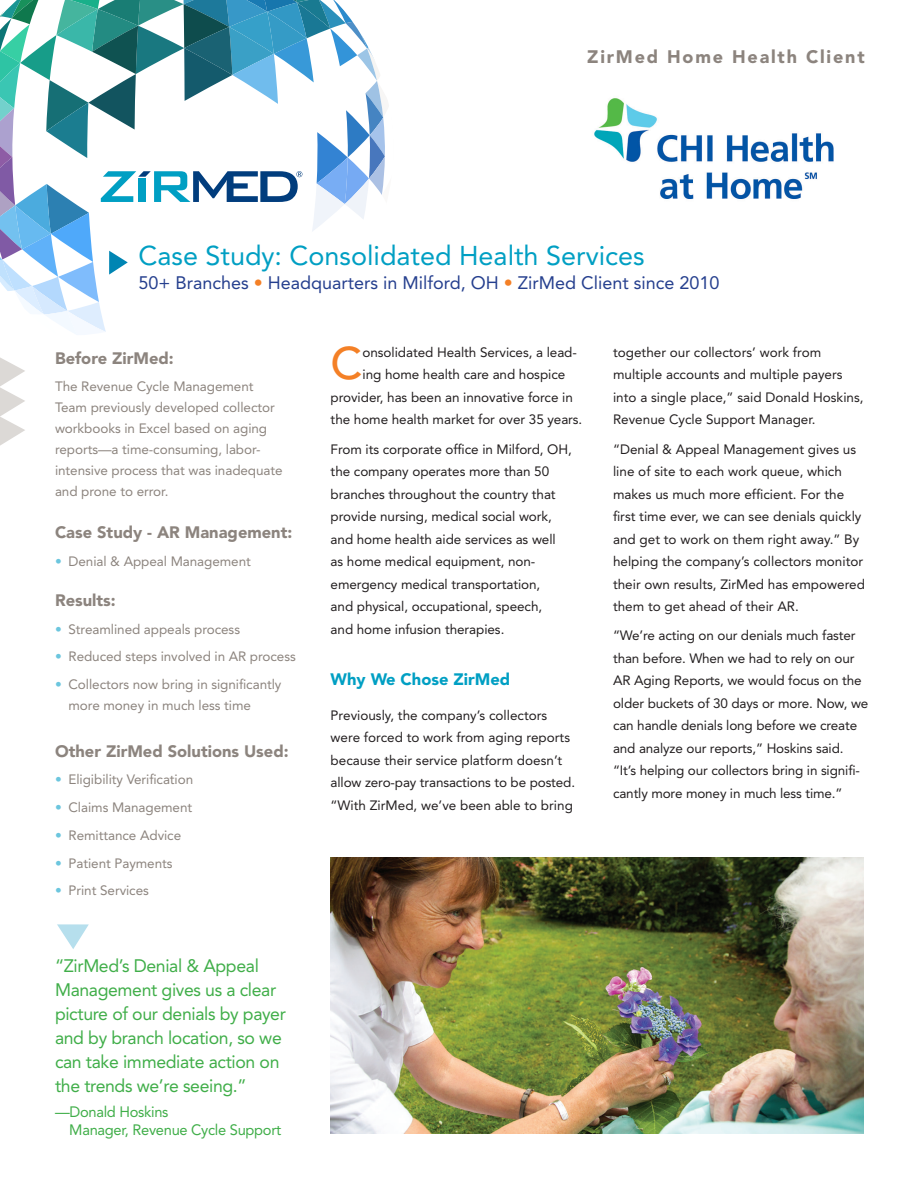
<style>
.page{position:relative;width:918px;height:1188px;background:#fff}
.page>*{position:absolute;margin:0;border:0;box-sizing:border-box;transform-origin:0 0}
.t1{font:500 45.3px "Avenir";color:#f48026}
.t2{font:27px "Avenir";color:#009fc3}
.t3{font:18px/24px "Avenir";letter-spacing:-.02em;color:#40ae49}
.t4{font:18px "Avenir";color:#253f8e}
.Running_Head_at_top{font:900 18px "Avenir";letter-spacing:.1em;color:#8c847e}
.Running_Head_at_top-2{font:900 16.5px "Avenir";color:#8c847e}
.t5{font:900 16.5px "Avenir";color:#009fc3}
.t6{font:15px "Avenir";letter-spacing:-.02em;color:#40ae49}
.t7{font:13.5px/22.5px "Avenir";letter-spacing:-.005em;color:#231f20}
.t8{font:13.5px/21px "Avenir";letter-spacing:-.005em;color:#8c847e}
.s1{color:#f48026}
.s2{color:#6cc6de}
</style>
<div class="page">
<svg style="left:57px;top:924px;width:32px;height:25px"></svg>
<img style="left:594px;top:98px;width:240px;height:101px">
<img style="left:331px;top:858px;width:533px;height:276px">
<svg style="left:0;top:0;width:385px;height:335px"></svg>
<svg style="left:0;top:357px;width:25px;height:89px"></svg>
<p class="Running_Head_at_top" style="left:587px;top:46px;width:279px">ZirMed Home Health Client</p>
<p class="t2" style="left:138px;top:240px;width:508px">Case Study: Consolidated Health Services</p>
<p class="t4" style="left:138px;top:273px;width:583px">50+ Branches <span class="s1">•</span> Headquarters in Milford, OH <span class="s1">•</span> ZirMed Client since 2010</p>
<p class="Running_Head_at_top-2" style="left:55px;top:348px;width:120px">Before ZirMed:</p>
<p class="t8" style="left:55px;top:376px;width:229px">The Revenue Cycle Management<br>Team previously developed collector workbooks in Excel based on aging reports—a time-consuming, labor&shy;intensive process that was inadequate and prone to error.</p>
<p class="Running_Head_at_top-2" style="left:55px;top:523px;width:239px">Case Study - AR Management:</p>
<p class="t8" style="left:55px;top:551px;width:197px"><span class="s2">•</span> Denial &amp; Appeal Management</p>
<p class="Running_Head_at_top-2" style="left:55px;top:590px;width:62px">Results:</p>
<p class="t8" style="left:55px;top:618px;width:187px"><span class="s2">•</span> Streamlined appeals process</p>
<p class="t8" style="left:55px;top:646px;width:242px"><span class="s2">•</span> Reduced steps involved in AR process</p>
<p class="t8" style="left:69px;top:674px;width:214px;text-indent:-14px"><span class="s2">•</span> Collectors now bring in significantly more money in much less time</p>
<p class="Running_Head_at_top-2" style="left:55px;top:741px;width:235px">Other ZirMed Solutions Used:</p>
<p class="t8" style="left:55px;top:769px;width:140px"><span class="s2">•</span> Eligibility Verification</p>
<p class="t8" style="left:55px;top:797px;width:139px"><span class="s2">•</span> Claims Management</p>
<p class="t8" style="left:55px;top:825px;width:128px"><span class="s2">•</span> Remittance Advice</p>
<p class="t8" style="left:55px;top:852px;width:119px"><span class="s2">•</span> Patient Payments</p>
<p class="t8" style="left:55px;top:880px;width:95px"><span class="s2">•</span> Print Services</p>
<p class="t3" style="left:55px;top:954px;width:232px">“ZirMed’s Denial &amp; Appeal<br>Management gives us a clear picture of our denials by payer and by branch location, so we can take immediate action on the trends we’re seeing.”</p>
<p class="t6" style="left:55px;top:1103px;width:115px">—Donald Hoskins</p>
<p class="t6" style="left:69px;top:1121px;width:214px">Manager, Revenue Cycle Support</p>
<p class="t1" style="left:331px;top:337px;width:33px">C</p>
<p class="t7" style="left:363px;top:341px;width:216px">onsolidated Health Services, a lead-</p>
<p class="t7" style="left:363px;top:363px;width:204px">ing home health care and hospice</p>
<p class="t7" style="left:331px;top:386px;width:244px">provider, has been an innovative force in</p>
<p class="t7" style="left:331px;top:408px;width:253px">the home health market for over 35 years.</p>
<p class="t7" style="left:331px;top:438px;width:243px">From its corporate office in Milford, OH, the company operates more than 50 branches throughout the country that provide nursing, medical social work, and home health aide services as well<br>as home medical equipment, non&shy;emergency medical transportation,<br>and physical, occupational, speech,<br>and home infusion therapies.</p>
<p class="t5" style="left:331px;top:670px;width:181px">Why We Chose ZirMed</p>
<p class="t7" style="left:331px;top:704px;width:246px">Previously, the company’s collectors were forced to work from aging reports because their service platform doesn’t allow zero-pay transactions to be posted. “With ZirMed, we’ve been able to bring</p>
<p class="t7" style="left:613px;top:341px;width:252px">together our collectors’ work from multiple accounts and multiple payers into a single place,” said Donald Hoskins, Revenue Cycle Support Manager.</p>
<p class="t7" style="left:613px;top:438px;width:253px">“Denial &amp; Appeal Management gives us line of site to each work queue, which makes us much more efficient. For the first time ever, we can see denials quickly and get to work on them right away.” By helping the company’s collectors monitor their own results, ZirMed has empowered them to get ahead of their AR.</p>
<p class="t7" style="left:613px;top:624px;width:257px">“We’re acting on our denials much faster than before. When we had to rely on our AR Aging Reports, we would focus on the older buckets of 30 days or more. Now, we can handle denials long before we create and analyze our reports,” Hoskins said. “It’s helping our collectors bring in signifi&shy;cantly more money in much less time.”</p>
</div>
